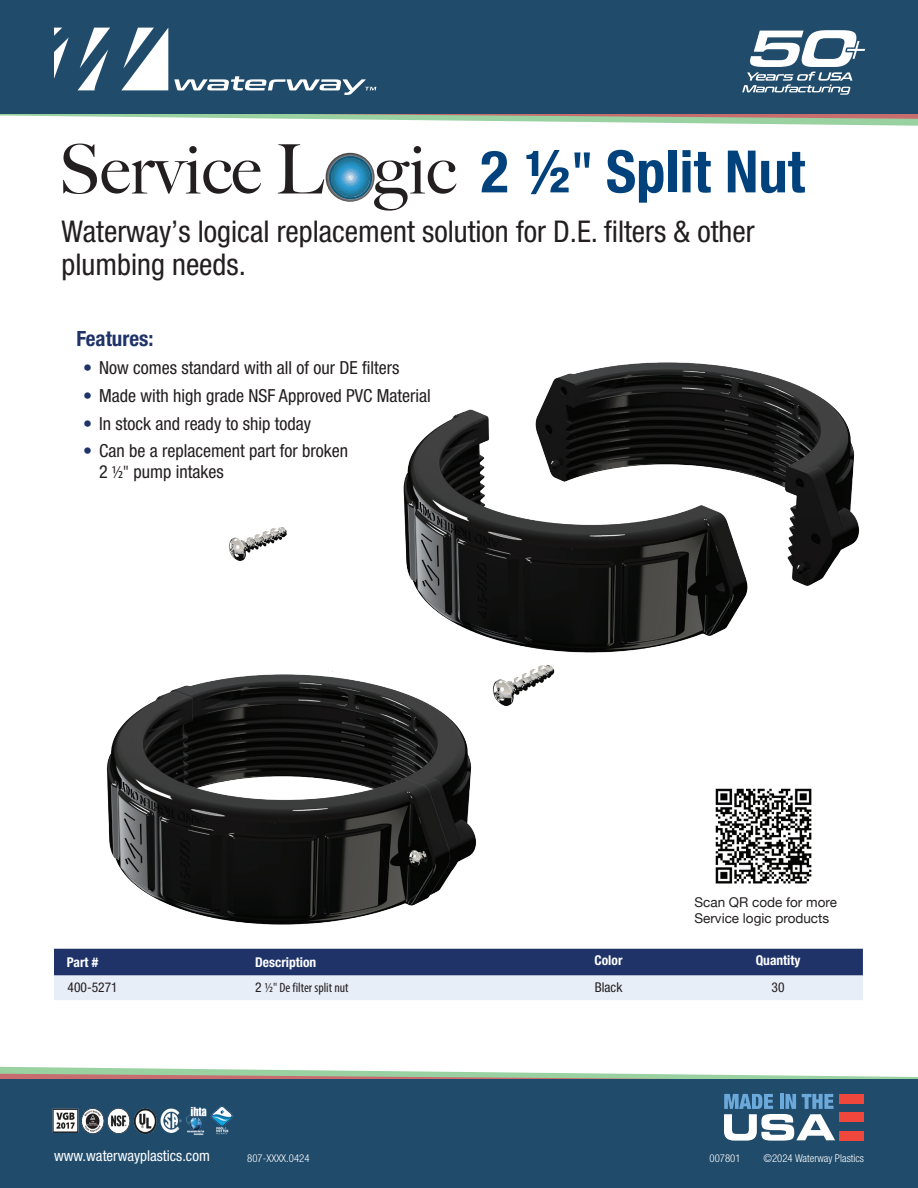
<style>
.page{position:relative;width:918px;height:1188px;background:#fff}
.page>*{position:absolute;margin:0;border:0;box-sizing:border-box;transform-origin:0 0}
.t1{font:500 68.4px "Big Caslon";color:#231f20}
.t2{font:700 condensed 58.5px "Helvetica Neue LT Pro";color:#01427c}
.t3{font:condensed 30px/33px "Helvetica Neue LT Pro";color:#231f20}
.t4{font:700 condensed 21px "Helvetica Neue LT Pro";color:#1f3369}
.t5{font:condensed 18px/21px "Helvetica Neue LT Pro";color:#231f20}
.t6{font:condensed 15px "Helvetica Neue LT Pro";color:#fff}
.t7{font:13.5px/16.2px "Helvetica Neue";color:#231f20}
.t8{font:700 condensed 13.5px "Helvetica Neue LT Pro";color:#fff}
.t9{font:condensed 13.5px "Myriad Pro";color:#231f20}
.t10{font:condensed 13.5px "Helvetica Neue LT Pro";color:#231f20}
.t11{font:300 condensed 10.8px "Helvetica Neue LT Pro";color:#fff}
.s1{font-family:"Myriad Pro"}
.s2{color:#1f3369}
.s3{font-family:"Helvetica Neue LT Pro"}
</style>
<div class="page">
<svg style="left:0;top:1067px;width:638px;height:7px"></svg>
<svg style="left:0;top:1074px;width:918px;height:5px;background:#b4ae95"></svg>
<div style="left:0;top:1079px;width:918px;height:109px;background:#204b6b"></div>
<svg style="left:324px;top:119px;width:594px;height:7px"></svg>
<svg style="left:0;top:114px;width:918px;height:5px;background:#b4b69b"></svg>
<div style="left:0;top:0;width:918px;height:114px;background:#204b6b"></div>
<img style="left:229px;top:362px;width:631px;height:344px">
<img style="left:106px;top:657px;width:375px;height:268px">
<svg style="left:54px;top:949px;width:809px;height:51px;background:#808dae"></svg>
<img style="left:325px;top:152px;width:50px;height:50px">
<svg style="left:78px;top:28px;width:32px;height:62px"></svg>
<svg style="left:121px;top:28px;width:47px;height:62px"></svg>
<svg style="left:54px;top:28px;width:15px;height:51px"></svg>
<svg style="left:174px;top:76px;width:202px;height:19px"></svg>
<img style="left:52px;top:1106px;width:182px;height:29px">
<svg style="left:724px;top:1094px;width:111px;height:47px"></svg>
<div style="left:840px;top:1094px;width:24px;height:10px;background:#ef473c"></div>
<div style="left:840px;top:1112px;width:24px;height:10px;background:#ef473c"></div>
<div style="left:840px;top:1131px;width:24px;height:9px;background:#ef473c"></div>
<svg style="left:742px;top:30px;width:123px;height:65px"></svg>
<img style="left:715px;top:788px;width:97px;height:96px">
<h1 class="t1" style="left:59px;top:113px;width:399px">Service L gic</h1>
<h2 class="t2" style="left:481px;top:137px;width:326px">2 ½<span class="s1">"</span> Split Nut</h2>
<h3 class="t3" style="left:62px;top:214px;width:695px">Waterway’s logical replacement solution for D.E. filters &amp; other plumbing needs.</h3>
<p class="t4" style="left:77px;top:326px;width:78px">Features:</p>
<p class="t5" style="left:83px;top:357px;width:318px"><span class="s2">•</span> Now comes standard with all of our DE filters</p>
<p class="t5" style="left:83px;top:385px;width:349px"><span class="s2">•</span> Made with high grade NSF Approved PVC Material</p>
<p class="t5" style="left:83px;top:413px;width:229px"><span class="s2">•</span> In stock and ready to ship today</p>
<p class="t5" style="left:99px;top:440px;width:251px;text-indent:-16px"><span class="s2">•</span> Can be a replacement part for broken<br>2 <span class="s1">½"</span> pump intakes</p>
<p class="t7" style="left:694px;top:894px;width:144px">Scan QR code for more<br>Service logic products</p>
<p class="t8" style="left:67px;top:954px;width:33px">Part #</p>
<p class="t8" style="left:255px;top:954px;width:63px">Description</p>
<p class="t8" style="left:595px;top:952px;width:29px">Color</p>
<p class="t8" style="left:756px;top:952px;width:46px">Quantity</p>
<p class="t10" style="left:68px;top:979px;width:52px">400-5271</p>
<p class="t9" style="left:255px;top:979px;width:95px"><span class="s3">2</span> ½" De filter split nut</p>
<p class="t10" style="left:595px;top:979px;width:29px">Black</p>
<p class="t10" style="left:772px;top:979px;width:14px">30</p>
<p class="t6" style="left:54px;top:1147px;width:157px">www.waterwayplastics.com</p>
<p class="t11" style="left:247px;top:1152px;width:64px">807-XXXX.0424</p>
<p class="t11" style="left:710px;top:1152px;width:32px">007801</p>
<p class="t11" style="left:764px;top:1152px;width:102px">©2024 Waterway Plastics</p>
</div>
